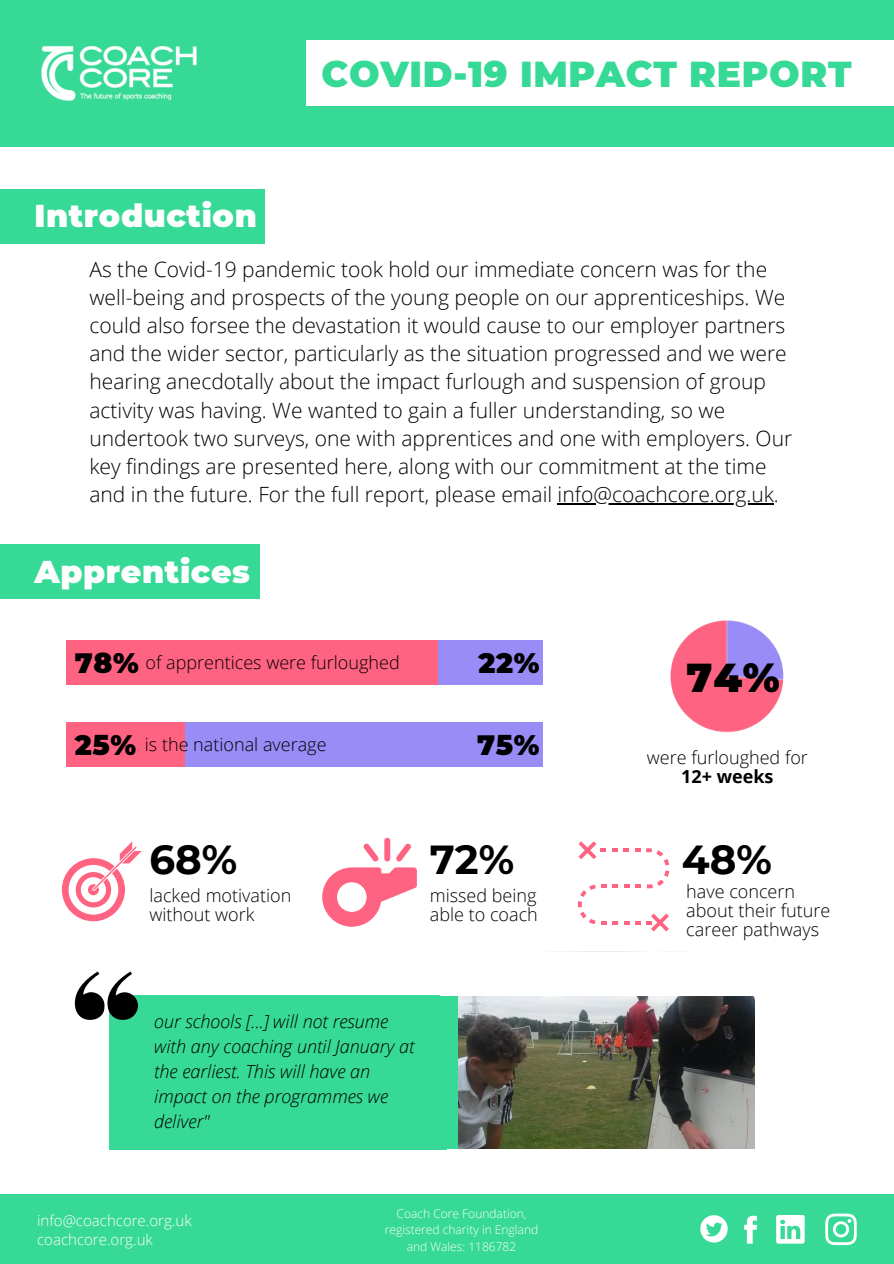
<style>
.page{position:relative;width:894px;height:1264px;background:#fff}
.page>*{position:absolute;margin:0;border:0;box-sizing:border-box;transform-origin:0 0}
.t1{font:700 40.35px "Montserrat";color:#000}
.t2{font:900 40.2px "Montserrat";color:#000}
.t3{font:900 36px "Montserrat";letter-spacing:.02em;color:#37d996}
.t4{font:900 31.5px "Montserrat";letter-spacing:.02em;color:#fff}
.t5{font:900 28.05px "Montserrat";letter-spacing:.02em;color:#000}
.t6{font:300 21px/28.2px "Open Sans";color:#000}
.t7{font:300 18px/18.8px "Open Sans";color:#000}
.t8{font:italic 300 18px/24.8px "Open Sans";color:#000}
.t9{font:700 18px "Open Sans";color:#000}
.t10{font:300 15px "Open Sans";color:#fff}
.t11{font:300 12px/16.4px "Open Sans";color:#fff;text-align:center}
</style>
<div class="page">
<div style="left:0;top:0;width:893px;height:146px;background:#37d996"></div>
<div style="left:306px;top:40px;width:587px;height:66px;background:#fff"></div>
<svg style="left:62px;top:841px;width:80px;height:80px"></svg>
<svg style="left:322px;top:867px;width:95px;height:59px"></svg>
<div style="left:384px;top:837px;width:6px;height:24px;background:#ff6382;border-radius:3px"></div>
<svg style="left:363px;top:843px;width:16px;height:18px"></svg>
<svg style="left:396px;top:843px;width:15px;height:18px"></svg>
<svg style="left:578px;top:841px;width:91px;height:90px"></svg>
<div style="left:66px;top:640px;width:372px;height:45px;background:#ff6382"></div>
<div style="left:438px;top:640px;width:104px;height:45px;background:#998cf6"></div>
<div style="left:66px;top:722px;width:119px;height:45px;background:#ff6382"></div>
<div style="left:185px;top:722px;width:357px;height:45px;background:#998cf6"></div>
<img style="left:670px;top:620px;width:114px;height:113px">
<img style="left:41px;top:46px;width:156px;height:55px">
<div style="left:0;top:189px;width:265px;height:55px;background:#37d996"></div>
<div style="left:0;top:545px;width:259px;height:54px;background:#37d996"></div>
<hr style="left:557px;top:503px;width:216px;height:1px;background:#000">
<div style="left:109px;top:995px;width:645px;height:154px;background:#37d996"></div>
<img style="left:458px;top:995px;width:296px;height:154px">
<div style="left:0;top:1193px;width:893px;height:70px;background:#37d996"></div>
<svg style="left:776px;top:1215px;width:28px;height:28px"></svg>
<svg style="left:700px;top:1215px;width:27px;height:27px"></svg>
<svg style="left:744px;top:1215px;width:12px;height:28px"></svg>
<svg style="left:825px;top:1213px;width:31px;height:32px"></svg>
<svg style="left:75px;top:971px;width:63px;height:48px"></svg>
<h3 class="t4" style="left:34px;top:197px;width:224px">Introduction</h3>
<h3 class="t3" style="left:321px;top:52px;width:531px">COVID-19 IMPACT REPORT</h3>
<p class="t6" style="left:89px;top:254px;width:704px">As the Covid-19 pandemic took hold our immediate concern was for the well-being and prospects of the young people on our apprenticeships. We could also forsee the devastation it would cause to our employer partners and the wider sector, particularly as the situation progressed and we were hearing anecdotally about the impact furlough and suspension of group activity was having. We wanted to gain a fuller understanding, so we undertook two surveys, one with apprentices and one with employers. Our key findings are presented here, along with our commitment at the time and in the future. For the full report, please email info@coachcore.org.uk.</p>
<h3 class="t4" style="left:34px;top:552px;width:217px">Apprentices</h3>
<h3 class="t5" style="left:75px;top:645px;width:65px">78%</h3>
<p class="t7" style="left:146px;top:653px;width:255px">of apprentices were furloughed</p>
<h3 class="t5" style="left:478px;top:645px;width:62px">22%</h3>
<h3 class="t5" style="left:75px;top:727px;width:63px">25%</h3>
<h3 class="t5" style="left:477px;top:727px;width:64px">75%</h3>
<p class="t7" style="left:145px;top:735px;width:183px">is the national average</p>
<h1 class="t1" style="left:149px;top:835px;width:89px">68%</h1>
<p class="t7" style="left:149px;top:885px;width:143px">lacked motivation without work</p>
<h1 class="t1" style="left:429px;top:835px;width:86px">72%</h1>
<p class="t7" style="left:429px;top:885px;width:109px">missed being able to coach</p>
<p class="t8" style="left:154px;top:1009px;width:262px">our schools [...] will not resume with any coaching until January at the earliest. This will have an impact on the programmes we deliver"</p>
<p class="t10" style="left:37px;top:1209px;width:156px">info@coachcore.org.uk</p>
<p class="t11" style="left:385px;top:1205px;width:155px">Coach Core Foundation, registered charity in England and Wales: 1186782</p>
<p class="t10" style="left:37px;top:1228px;width:117px">coachcore.org.uk</p>
<h2 class="t2" style="left:686px;top:653px;width:95px">74%</h2>
<p class="t7" style="left:646px;top:747px;width:162px">were furloughed for</p>
<p class="t9" style="left:681px;top:763px;width:94px">12+ weeks</p>
<h1 class="t1" style="left:681px;top:835px;width:91px">48%</h1>
<p class="t7" style="left:686px;top:881px;width:145px">have concern about their future career pathways</p>
</div>
